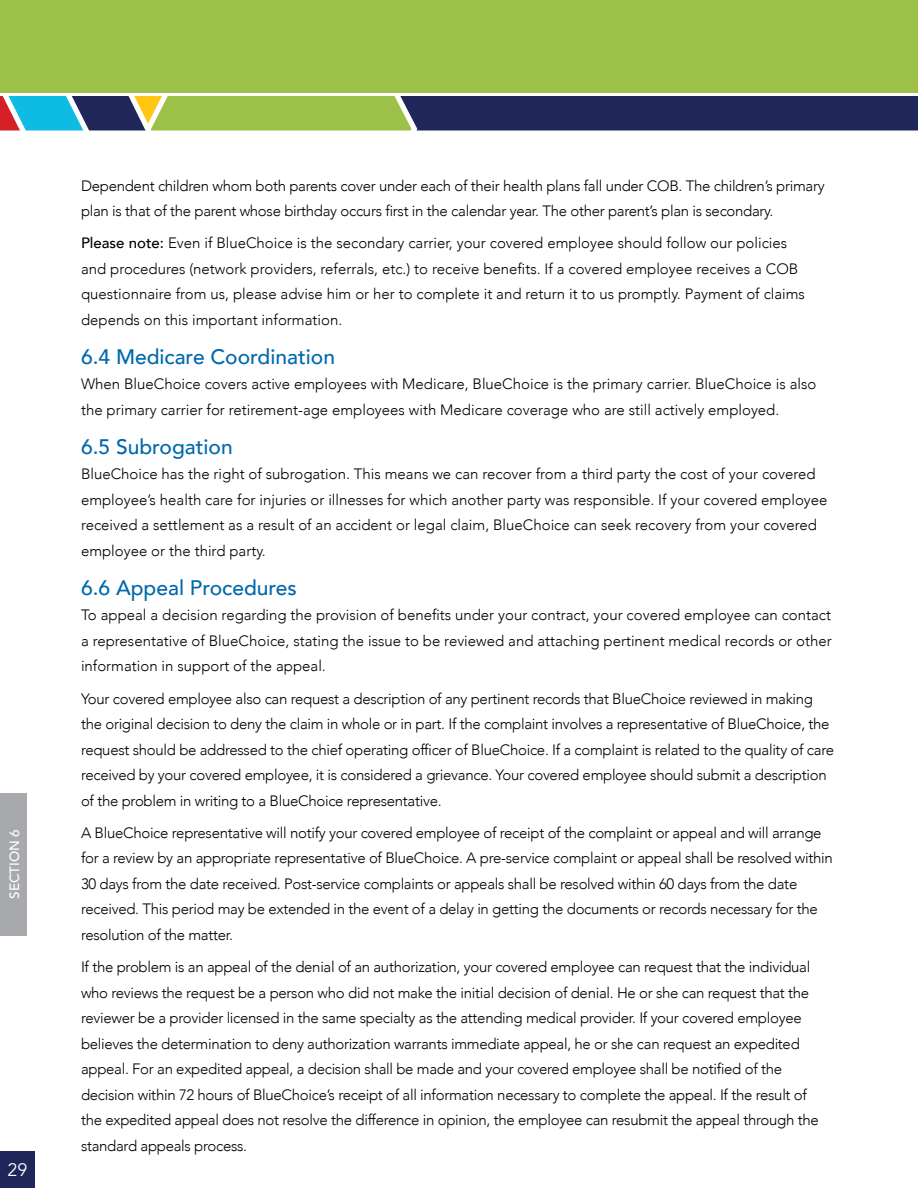
<style>
.page{position:relative;width:918px;height:1188px;background:#fff}
.page>*{position:absolute;margin:0;border:0;box-sizing:border-box;transform-origin:0 0}
.Subheads{font:500 21px "Avenir";color:#0068ac}
.t1{font:18px "Avenir";color:#fff}
.Body_copy{font:300 15px/25.5px "Avenir";letter-spacing:-.02em;color:#000}
.Body_copy-2{font:300 15px/25.5px "Avenir";color:#000}
.t2{font:500 13.5px "Avenir";color:#fff}
.s1{font-weight:500}
</style>
<div class="page">
<div style="left:0;top:0;width:918px;height:116px;background:#9dc049"></div>
<svg style="left:0;top:93px;width:918px;height:38px;background:#5c6f70"></svg>
<div style="left:0;top:1151px;width:35px;height:37px;background:#20265a"></div>
<div style="left:0;top:793px;width:27px;height:142px;background:#a7a9ac"></div>
<p class="t2" style="left:3px;top:899px;width:71px;rotate:-90deg">SECTION 6</p>
<p class="t1" style="left:7px;top:1159px;width:22px">29</p>
<p class="Body_copy" style="left:81px;top:173px;width:745px">Dependent children whom both parents cover under each of their health plans fall under COB. The children’s primary plan is that of the parent whose birthday occurs first in the calendar year. The other parent’s plan is secondary.</p>
<p class="Body_copy-2" style="left:81px;top:230px;width:726px"><span class="s1">Please note:</span> Even if BlueChoice is the secondary carrier, your covered employee should follow our policies and procedures (network providers, referrals, etc.) to receive benefits. If a covered employee receives a COB questionnaire from us, please advise him or her to complete it and return it to us promptly. Payment of claims depends on this important information.</p>
<h2 class="Subheads" style="left:81px;top:338px;width:256px">6.4 Medicare Coordination</h2>
<p class="Body_copy-2" style="left:81px;top:371px;width:737px">When BlueChoice covers active employees with Medicare, BlueChoice is the primary carrier. BlueChoice is also the primary carrier for retirement-age employees with Medicare coverage who are still actively employed.</p>
<h2 class="Subheads" style="left:81px;top:428px;width:153px">6.5 Subrogation</h2>
<p class="Body_copy-2" style="left:81px;top:461px;width:748px">BlueChoice has the right of subrogation. This means we can recover from a third party the cost of your covered employee’s health care for injuries or illnesses for which another party was responsible. If your covered employee received a settlement as a result of an accident or legal claim, BlueChoice can seek recovery from your covered employee or the third party.</p>
<h2 class="Subheads" style="left:81px;top:569px;width:217px">6.6 Appeal Procedures</h2>
<p class="Body_copy" style="left:81px;top:602px;width:752px;text-align:justify">To appeal a decision regarding the provision of benefits under your contract, your covered employee can contact a representative of BlueChoice, stating the issue to be reviewed and attaching pertinent medical records or other information in support of the appeal.</p>
<p class="Body_copy" style="left:81px;top:686px;width:755px">Your covered employee also can request a description of any pertinent records that BlueChoice reviewed in making the original decision to deny the claim in whole or in part. If the complaint involves a representative of BlueChoice, the request should be addressed to the chief operating officer of BlueChoice. If a complaint is related to the quality of care received by your covered employee, it is considered a grievance. Your covered employee should submit a description of the problem in writing to a BlueChoice representative.</p>
<p class="Body_copy" style="left:81px;top:820px;width:753px">A BlueChoice representative will notify your covered employee of receipt of the complaint or appeal and will arrange for a review by an appropriate representative of BlueChoice. A pre-service complaint or appeal shall be resolved within 30 days from the date received. Post-service complaints or appeals shall be resolved within 60 days from the date received. This period may be extended in the event of a delay in getting the documents or records necessary for the resolution of the matter.</p>
<p class="Body_copy" style="left:81px;top:954px;width:739px">If the problem is an appeal of the denial of an authorization, your covered employee can request that the individual who reviews the request be a person who did not make the initial decision of denial. He or she can request that the reviewer be a provider licensed in the same specialty as the attending medical provider. If your covered employee believes the determination to deny authorization warrants immediate appeal, he or she can request an expedited appeal. For an expedited appeal, a decision shall be made and your covered employee shall be notified of the decision within 72 hours of BlueChoice’s receipt of all information necessary to complete the appeal. If the result of the expedited appeal does not resolve the difference in opinion, the employee can resubmit the appeal through the standard appeals process.</p>
</div>
